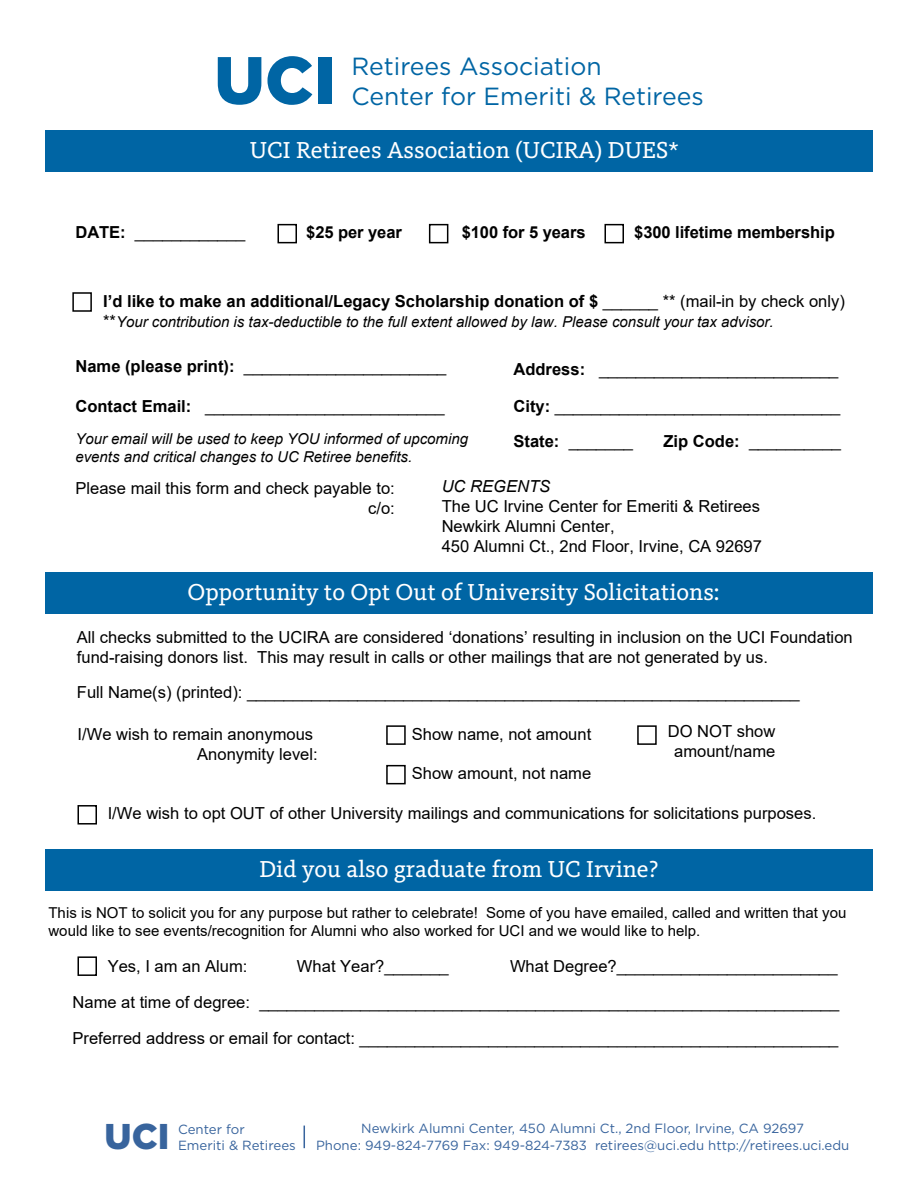
<style>
.page{position:relative;width:918px;height:1188px;background:#fff}
.page>*{position:absolute;margin:0;border:0;box-sizing:border-box;transform-origin:0 0}
.t1{font:900 66.9px "Gotham";color:#0065a4}
.t2{font:900 35.85px "Gotham";color:#38649d}
.t3{font:24.75px/29.7px "Gotham";color:#0065a4}
.t4{font:24px "Kievit Slab OT";color:#fff}
.t5{font:16.5px/19.8px "Arial";color:#000}
.t6{font:700 16.5px "Arial";color:#000}
.t7{font:italic 16.5px "Arial";color:#000}
.t8{font:15px/18px "Arial";color:#000}
.t9{font:italic 15px/18px "Arial";color:#000}
.t10{font:13.2px/15.9px "Gotham";color:#38649d}
.s1{font-weight:700}
.s2{font-weight:400}
.s3{font-style:normal;font-size:16.5px}
</style>
<div class="page">
<div style="left:45px;top:849px;width:828px;height:42px;background:#0065a4"></div>
<div style="left:45px;top:130px;width:828px;height:41px;background:#0065a4"></div>
<div style="left:45px;top:572px;width:828px;height:42px;background:#0065a4"></div>
<svg style="left:304px;top:1126px;width:1px;height:22px"></svg>
<div style="left:72px;top:292px;width:20px;height:20px;border:2px solid #000"></div>
<div style="left:277px;top:224px;width:20px;height:19px;border:2px solid #000"></div>
<div style="left:429px;top:224px;width:19px;height:19px;border:2px solid #000"></div>
<div style="left:604px;top:224px;width:20px;height:19px;border:2px solid #000"></div>
<div style="left:77px;top:805px;width:20px;height:20px;border:2px solid #000"></div>
<div style="left:386px;top:725px;width:20px;height:20px;border:2px solid #000"></div>
<div style="left:386px;top:765px;width:20px;height:19px;border:2px solid #000"></div>
<div style="left:637px;top:725px;width:20px;height:20px;border:2px solid #000"></div>
<div style="left:77px;top:956px;width:20px;height:20px;border:2px solid #000"></div>
<h1 class="t1" style="left:214px;top:42px;width:123px">UCI</h1>
<h3 class="t3" style="left:351px;top:51px;width:354px">Retirees Association<br>Center for Emeriti &amp; Retirees</h3>
<h3 class="t4" style="left:250px;top:136px;width:431px">UCI Retirees Association (UCIRA) DUES*</h3>
<p class="t5" style="left:75px;top:222px;width:171px"><span class="s1">DATE:</span> ____________</p>
<p class="t6" style="left:306px;top:220px;width:97px">$25 per year</p>
<p class="t6" style="left:462px;top:220px;width:125px">$100 for 5 years</p>
<p class="t6" style="left:634px;top:220px;width:202px">$300 lifetime membership</p>
<p class="t6" style="left:103px;top:290px;width:743px">I’d like to make an additional/Legacy Scholarship donation of $ <span class="s2">______ ** (mail-in by check only)</span></p>
<p class="t9" style="left:103px;top:313px;width:672px"><span class="s3">**</span>Your contribution is tax-deductible to the full extent allowed by law. Please consult your tax advisor.</p>
<p class="t5" style="left:75px;top:357px;width:372px"><span class="s1">Name (please print):</span> ______________________</p>
<p class="t5" style="left:75px;top:396px;width:371px"><span class="s1">Contact Email:</span> __________________________</p>
<p class="t9" style="left:75px;top:430px;width:394px">Your email will be used to keep YOU informed of upcoming events and critical changes to UC Retiree benefits.</p>
<p class="t5" style="left:513px;top:359px;width:326px"><span class="s1">Address:</span> __________________________</p>
<p class="t5" style="left:513px;top:389px;width:328px;line-height:34.5px"><span class="s1">City:</span> _______________________________<br><span class="s1">State:</span> _______</p>
<p class="t5" style="left:663px;top:431px;width:179px"><span class="s1">Zip Code:</span> __________</p>
<p class="t5" style="left:75px;top:479px;width:321px;text-align:right">Please mail this form and check payable to: c/o:</p>
<p class="t7" style="left:442px;top:476px;width:110px">UC REGENTS</p>
<p class="t5" style="left:442px;top:496px;width:322px">The UC Irvine Center for Emeriti &amp; Retirees<br>Newkirk Alumni Center,<br>450 Alumni Ct., 2nd Floor, Irvine, CA 92697</p>
<h3 class="t4" style="left:188px;top:578px;width:534px">Opportunity to Opt Out of University Solicitations:</h3>
<p class="t5" style="left:77px;top:628px;width:777px">All checks submitted to the UCIRA are considered ‘donations’ resulting in inclusion on the UCI Foundation fund-raising donors list. This may result in calls or other mailings that are not generated by us.</p>
<p class="t5" style="left:77px;top:682px;width:724px">Full Name(s) (printed): ____________________________________________________________</p>
<p class="t5" style="left:78px;top:724px;width:242px;text-align:right">I/We wish to remain anonymous<br>Anonymity level:</p>
<p class="t5" style="left:412px;top:724px;width:181px">Show name, not amount</p>
<p class="t5" style="left:412px;top:763px;width:181px">Show amount, not name</p>
<p class="t5" style="left:108px;top:803px;width:710px">I/We wish to opt OUT of other University mailings and communications for solicitations purposes.</p>
<p class="t5" style="left:668px;top:721px;width:109px;text-align:center">DO NOT show amount/name</p>
<h3 class="t4" style="left:259px;top:855px;width:401px">Did you also graduate from UC Irvine?</h3>
<p class="t8" style="left:48px;top:904px;width:799px">This is NOT to solicit you for any purpose but rather to celebrate! Some of you have emailed, called and written that you would like to see events/recognition for Alumni who also worked for UCI and we would like to help.</p>
<p class="t5" style="left:108px;top:956px;width:141px">Yes, I am an Alum:</p>
<p class="t5" style="left:297px;top:956px;width:153px">What Year?_______</p>
<p class="t5" style="left:510px;top:956px;width:329px">What Degree?________________________</p>
<p class="t5" style="left:73px;top:984px;width:768px;line-height:36.2px">Name at time of degree: _______________________________________________________________<br>Preferred address or email for contact: ____________________________________________________</p>
<h2 class="t2" style="left:105px;top:1116px;width:66px">UCI</h2>
<p class="t10" style="left:178px;top:1121px;width:119px">Center for<br>Emeriti &amp; Retirees</p>
<p class="t10" style="left:361px;top:1120px;width:444px">Newkirk Alumni Center, 450 Alumni Ct., 2nd Floor, Irvine, CA 92697</p>
<p class="t10" style="left:316px;top:1137px;width:535px">Phone: 949-824-7769 Fax: 949-824-7383 retirees@uci.edu http://retirees.uci.edu</p>
</div>
